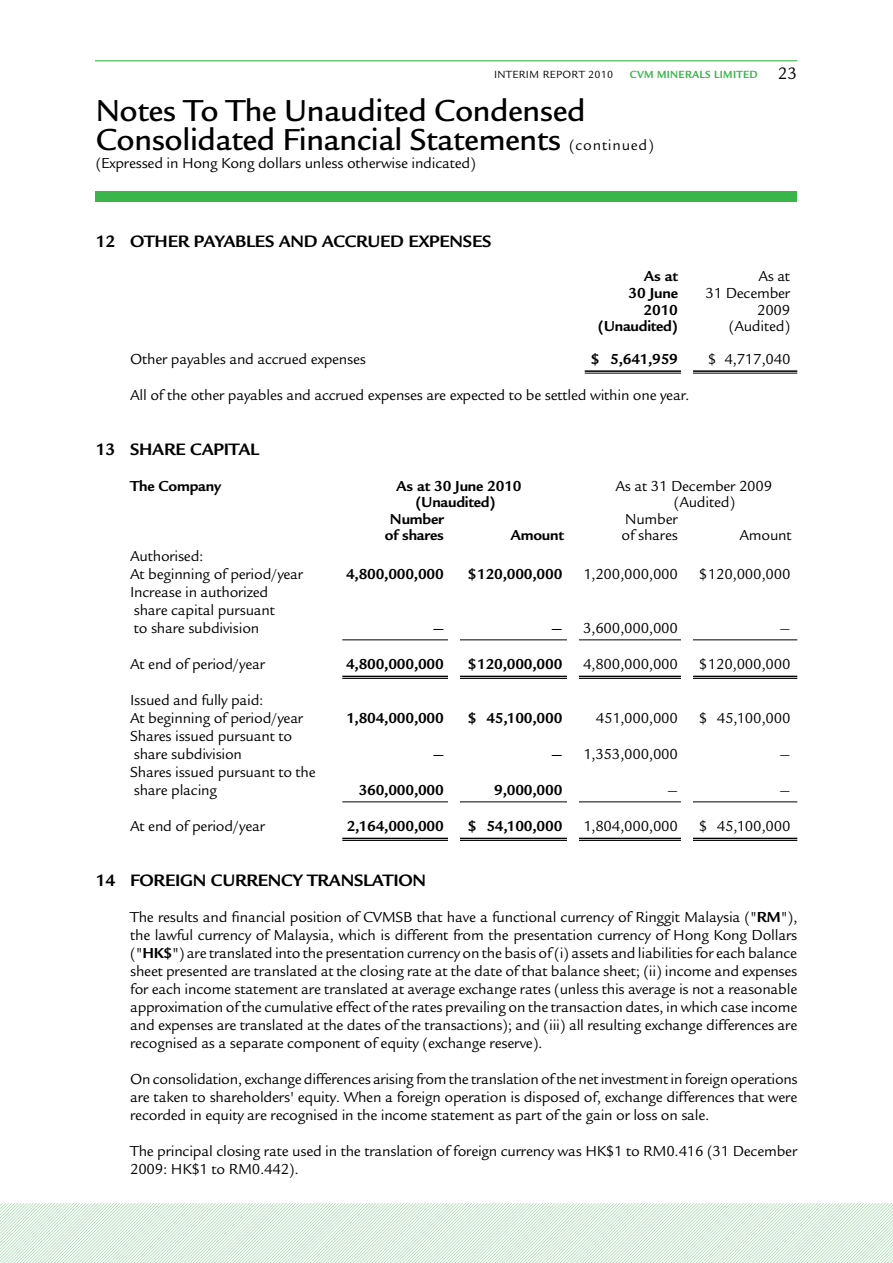
<style>
.page{position:relative;width:893px;height:1263px;background:#fff}
.page>*{position:absolute;margin:0;border:0;box-sizing:border-box;transform-origin:0 0}
.t1{font:500 33px/28.5px "Legacy Sans";letter-spacing:-.015em;color:#000}
.t2{font:700 18px "Legacy Sans";letter-spacing:-.015em;color:#000}
.t3{font:15.75px/18px "Legacy Sans";letter-spacing:-.015em;color:#000}
.t4{font:700 15.75px "Legacy Sans";letter-spacing:-.015em;color:#000}
.t5{font:15px "Legacy Sans";color:#000;scale:.95 1}
.t6{font:700 15px "Legacy Sans";color:#000;scale:.95 1}
.t7{font:700 11.25px "Legacy Sans";letter-spacing:.025em;color:#39b54a;scale:.95 1}
.t8{font:11.25px "Legacy Sans";letter-spacing:.025em;color:#000}
.s1{font-weight:400;font-size:18px;color:#000}
.s2{font-weight:400;font-size:15.75px}
.s3{font-weight:700;font-size:15px}
.s4{font-weight:700}
</style>
<div class="page">
<svg style="left:0;top:1203px;width:893px;height:60px"></svg>
<hr style="left:95px;top:60px;width:702px;height:1px;background:#39b54a">
<div style="left:95px;top:191px;width:702px;height:10px;background:#39b54a"></div>
<hr style="left:585px;top:370px;width:212px;height:2px;background:#000">
<hr style="left:585px;top:373px;width:212px;height:1px;background:#000">
<hr style="left:342px;top:640px;width:455px;height:1px;background:#000">
<hr style="left:342px;top:676px;width:455px;height:1px;background:#000">
<hr style="left:342px;top:678px;width:455px;height:1px;background:#000">
<hr style="left:342px;top:802px;width:455px;height:1px;background:#000">
<hr style="left:342px;top:838px;width:455px;height:1px;background:#000">
<hr style="left:342px;top:840px;width:455px;height:1px;background:#000">
<div style="left:682px;top:782px;width:11px;height:70px;background:#fff"></div>
<div style="left:567px;top:627px;width:11px;height:70px;background:#fff"></div>
<div style="left:567px;top:786px;width:11px;height:70px;background:#fff"></div>
<div style="left:448px;top:627px;width:11px;height:70px;background:#fff"></div>
<div style="left:448px;top:786px;width:11px;height:70px;background:#fff"></div>
<div style="left:682px;top:623px;width:11px;height:70px;background:#fff"></div>
<div style="left:682px;top:357px;width:11px;height:26px;background:#fff"></div>
<p class="t8" style="left:494px;top:68px;width:121px">INTERIM REPORT 2010</p>
<p class="t7" style="left:630px;top:68px;width:178px">CVM Minerals Limited <span class="s1">23</span></p>
<h1 class="t1" style="left:96px;top:97px;width:560px">Notes To The Unaudited Condensed<br>Consolidated Financial Statements <span class="s2">(continued)</span></h1>
<p class="t3" style="left:96px;top:154px;width:382px">(Expressed in Hong Kong dollars unless otherwise indicated)</p>
<p class="t2" style="left:96px;top:231px;width:161px">12 OTHER PAYABLES</p>
<p class="t2" style="left:279px;top:231px;width:14px">AND</p>
<p class="t2" style="left:322px;top:231px;width:129px">ACCRUED EXPENSES</p>
<p class="t4" style="left:644px;top:267px;width:36px">As at</p>
<p class="t3" style="left:758px;top:268px;width:33px">As at</p>
<p class="t4" style="left:629px;top:284px;width:51px">30 June</p>
<p class="t3" style="left:705px;top:284px;width:86px">31 December</p>
<p class="t4" style="left:644px;top:300px;width:36px">2010</p>
<p class="t3" style="left:757px;top:301px;width:35px">2009</p>
<p class="t4" style="left:598px;top:317px;width:82px">(Unaudited)</p>
<p class="t3" style="left:729px;top:317px;width:63px">(Audited)</p>
<p class="t3" style="left:130px;top:350px;width:237px">Other payables and accrued expenses</p>
<p class="t4" style="left:591px;top:350px;width:89px">$ 5,641,959</p>
<p class="t3" style="left:708px;top:350px;width:84px">$ 4,717,040</p>
<p class="t3" style="left:130px;top:386px;width:561px">All of the other payables and accrued expenses are expected to be settled within one year.</p>
<p class="t2" style="left:96px;top:439px;width:69px">13 SHARE</p>
<p class="t2" style="left:190px;top:439px;width:44px">CAPITAL</p>
<p class="t4" style="left:96px;top:477px;width:16px">T</p>
<p class="t4" style="left:139px;top:477px;width:83px">he Company</p>
<p class="t4" style="left:396px;top:477px;width:127px">As at 30 June 2010</p>
<p class="t3" style="left:615px;top:477px;width:158px">As at 31 December 2009</p>
<p class="t4" style="left:415px;top:493px;width:82px">(Unaudited)</p>
<p class="t3" style="left:674px;top:493px;width:63px">(Audited)</p>
<p class="t4" style="left:390px;top:510px;width:56px">Number</p>
<p class="t3" style="left:625px;top:510px;width:54px">Number</p>
<p class="t4" style="left:385px;top:526px;width:99px">of shares A</p>
<p class="t4" style="left:521px;top:526px;width:45px">mount</p>
<p class="t3" style="left:621px;top:526px;width:58px">of shares</p>
<p class="t3" style="left:739px;top:526px;width:54px">Amount</p>
<p class="t3" style="left:130px;top:547px;width:175px">Authorised:<br>At beginning of period/year</p>
<p class="t4" style="left:346px;top:565px;width:99px">4,800,000,000</p>
<p class="t4" style="left:468px;top:565px;width:96px">$120,000,000</p>
<p class="t3" style="left:584px;top:565px;width:96px">1,200,000,000</p>
<p class="t3" style="left:699px;top:565px;width:93px">$120,000,000</p>
<p class="t3" style="left:130px;top:583px;width:146px">Increase in authorized share capital pursuant to share subdivision</p>
<p class="t6" style="left:433px;top:620px;width:13px">—</p>
<p class="t3" style="left:552px;top:619px;width:128px"><span class="s3">—</span> 3,600,000,000</p>
<p class="t5" style="left:780px;top:620px;width:12px">—</p>
<p class="t3" style="left:130px;top:655px;width:136px">At end of period/year</p>
<p class="t4" style="left:346px;top:655px;width:99px">4,800,000,000</p>
<p class="t4" style="left:468px;top:655px;width:96px">$120,000,000</p>
<p class="t3" style="left:583px;top:655px;width:96px">4,800,000,000</p>
<p class="t3" style="left:699px;top:655px;width:93px">$120,000,000</p>
<p class="t3" style="left:130px;top:691px;width:175px">Issued and fully paid:<br>At beginning of period/year</p>
<p class="t4" style="left:347px;top:709px;width:99px">1,804,000,000</p>
<p class="t4" style="left:468px;top:709px;width:96px">$ 45,100,000</p>
<p class="t3" style="left:596px;top:709px;width:84px">451,000,000</p>
<p class="t3" style="left:699px;top:709px;width:93px">$ 45,100,000</p>
<p class="t3" style="left:130px;top:727px;width:163px">Shares issued pursuant to share subdivision</p>
<p class="t3" style="left:130px;top:763px;width:187px">Shares issued pursuant to the share placing</p>
<p class="t6" style="left:433px;top:746px;width:13px">—</p>
<p class="t3" style="left:552px;top:745px;width:128px"><span class="s3">—</span> 1,353,000,000</p>
<p class="t5" style="left:780px;top:746px;width:12px">—</p>
<p class="t4" style="left:359px;top:781px;width:87px">360,000,000</p>
<p class="t4" style="left:494px;top:781px;width:70px">9,000,000</p>
<p class="t5" style="left:668px;top:782px;width:12px">—</p>
<p class="t5" style="left:780px;top:782px;width:12px">—</p>
<p class="t3" style="left:130px;top:817px;width:136px">At end of period/year</p>
<p class="t4" style="left:347px;top:817px;width:99px">2,164,000,000</p>
<p class="t4" style="left:468px;top:817px;width:96px">$ 54,100,000</p>
<p class="t3" style="left:584px;top:817px;width:96px">1,804,000,000</p>
<p class="t3" style="left:699px;top:817px;width:93px">$ 45,100,000</p>
<p class="t2" style="left:96px;top:870px;width:152px">14 FOREIGN CURREN</p>
<p class="t2" style="left:281px;top:870px;width:37px">CY TRANSLATI</p>
<p class="t2" style="left:398px;top:870px;width:22px">ON</p>
<p class="t3" style="left:130px;top:908px;width:669px;text-align:justify">The results and financial position of CVMSB that have a functional currency of Ringgit Malaysia ("<span class="s4">RM</span>"), the lawful currency of Malaysia, which is different from the presentation currency of Hong Kong Dollars ("<span class="s4">HK$</span>") are translated into the presentation currency on the basis of (i) assets and liabilities for each balance sheet presented are translated at the closing rate at the date of that balance sheet; (ii) income and expenses for each income statement are translated at average exchange rates (unless this average is not a reasonable approximation of the cumulative effect of the rates prevailing on the transaction dates, in which case income and expenses are translated at the dates of the transactions); and (iii) all resulting exchange differences are recognised as a separate component of equity (exchange reserve).</p>
<p class="t3" style="left:130px;top:1070px;width:669px;text-align:justify">On consolidation, exchange differences arising from the translation of the net investment in foreign operations are taken to shareholders' equity. When a foreign operation is disposed of, exchange differences that were recorded in equity are recognised in the income statement as part of the gain or loss on sale.</p>
<p class="t3" style="left:130px;top:1142px;width:669px">The principal closing rate used in the translation of foreign currency was HK$1 to RM0.416 (31 December<br>2009: HK$1 to RM0.442).</p>
</div>
